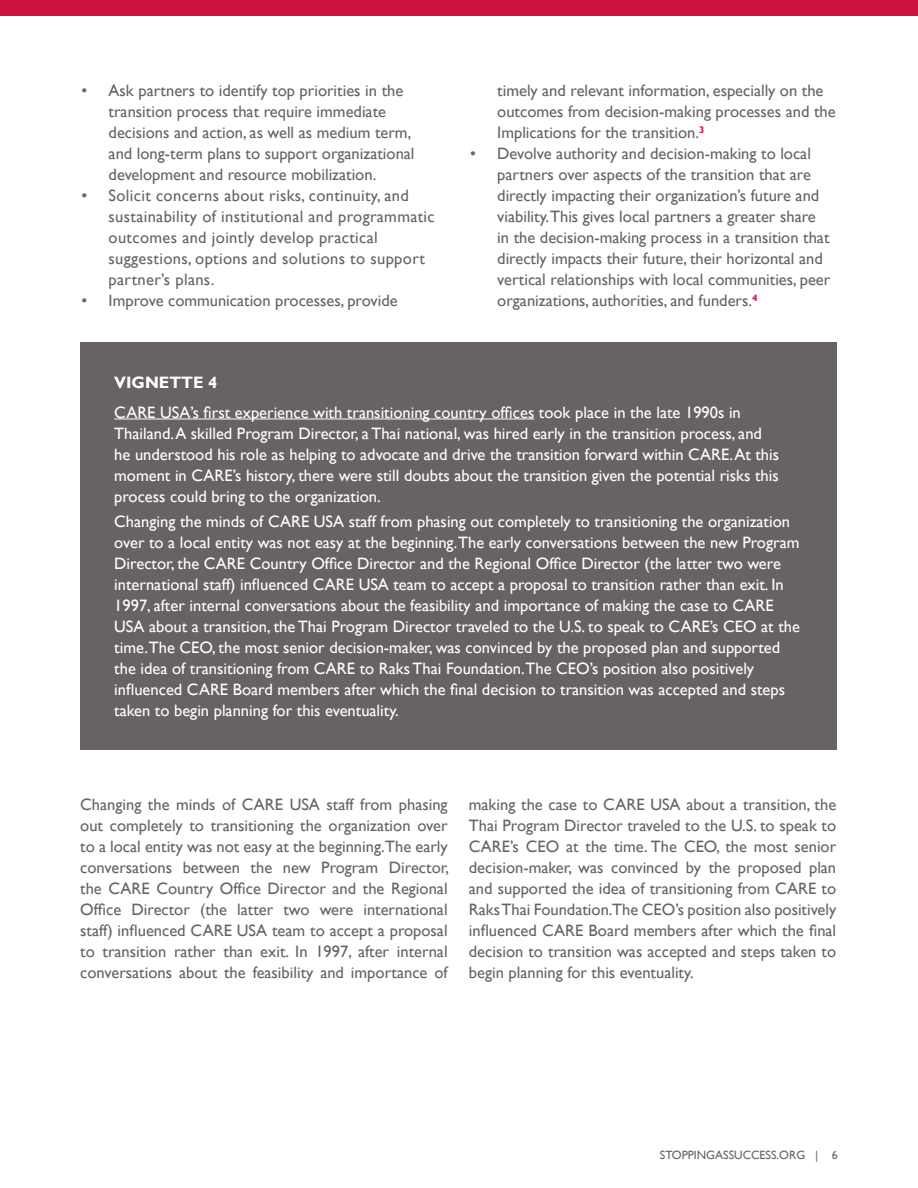
<style>
.page{position:relative;width:918px;height:1188px;background:#fff}
.page>*{position:absolute;margin:0;border:0;box-sizing:border-box;transform-origin:0 0}
.Body_text{font:16.5px/21px "Gill Sans";color:#676362}
.Box_body{font:16.5px/21px "Gill Sans";color:#fff}
.Body_text-2{font:16.5px/21px "Gill Sans";letter-spacing:.02em;color:#676362}
.Box_Heading{font:700 16.5px "Gill Sans";color:#fff}
.t1{font:12px "Gill Sans";color:#676362}
</style>
<div class="page">
<div style="left:0;top:0;width:918px;height:16px;background:#cd123d"></div>
<div style="left:80px;top:343px;width:757px;height:407px;background:#676362"></div>
<hr style="left:114px;top:419px;width:420px;height:1px;background:#fff">
<p class="Body_text" style="left:109px;top:80px;width:307px;text-indent:-27px">• Ask partners to identify top priorities in the transition process that require immediate decisions and action, as well as medium term, and long-term plans to support organizational development and resource mobilization.</p>
<p class="Body_text-2" style="left:109px;top:185px;width:328px;text-indent:-27px">• Solicit concerns about risks, continuity, and sustainability of institutional and programmatic outcomes and jointly develop practical suggestions, options and solutions to support partner’s plans.</p>
<p class="Body_text" style="left:82px;top:290px;width:318px">• Improve communication processes, provide</p>
<p class="Body_text" style="left:497px;top:80px;width:340px">timely and relevant information, especially on the outcomes from decision-making processes and the<br>Implications for the transition.<sup>3</sup></p>
<p class="Body_text" style="left:497px;top:143px;width:335px;text-indent:-27px">• Devolve authority and decision-making to local partners over aspects of the transition that are directly impacting their organization’s future and viability.This gives local partners a greater share in the decision-making process in a transition that directly impacts their future, their horizontal and vertical relationships with local communities, peer organizations, authorities, and funders.<sup>4</sup></p>
<p class="Box_Heading" style="left:114px;top:373px;width:105px">VIGNETTE 4</p>
<p class="Box_body" style="left:114px;top:402px;width:666px">CARE USA’s first experience with transitioning country offices took place in the late 1990s in Thailand. A skilled Program Director, a Thai national, was hired early in the transition process, and he understood his role as helping to advocate and drive the transition forward within CARE. At this moment in CARE’s history, there were still doubts about the transition given the potential risks this process could bring to the organization.</p>
<p class="Box_body" style="left:114px;top:511px;width:687px">Changing the minds of CARE USA staff from phasing out completely to transitioning the organization over to a local entity was not easy at the beginning.The early conversations between the new Program Director, the CARE Country Office Director and the Regional Office Director (the latter two were international staff) influenced CARE USA team to accept a proposal to transition rather than exit. In 1997, after internal conversations about the feasibility and importance of making the case to CARE USA about a transition, the Thai Program Director traveled to the U.S. to speak to CARE’s CEO at the time.The CEO, the most senior decision-maker, was convinced by the proposed plan and supported the idea of transitioning from CARE to Raks Thai Foundation.The CEO’s position also positively influenced CARE Board members after which the final decision to transition was accepted and steps taken to begin planning for this eventuality.</p>
<p class="Body_text" style="left:80px;top:794px;width:371px;text-align:justify">Changing the minds of CARE USA staff from phasing out completely to transitioning the organization over to a local entity was not easy at the beginning.The early conversations between the new Program Director, the CARE Country Office Director and the Regional Office Director (the latter two were international staff) influenced CARE USA team to accept a proposal to transition rather than exit. In 1997, after internal conversations about the feasibility and importance of</p>
<p class="Body_text" style="left:469px;top:794px;width:369px;text-align:justify">making the case to CARE USA about a transition, the Thai Program Director traveled to the U.S. to speak to CARE’s CEO at the time. The CEO, the most senior decision-maker, was convinced by the proposed plan and supported the idea of transitioning from CARE to Raks Thai Foundation.The CEO’s position also positively influenced CARE Board members after which the final decision to transition was accepted and steps taken to begin planning for this eventuality.</p>
<p class="t1" style="left:660px;top:1148px;width:179px">STOPPINGASSUCCESS.ORG | 6</p>
</div>
